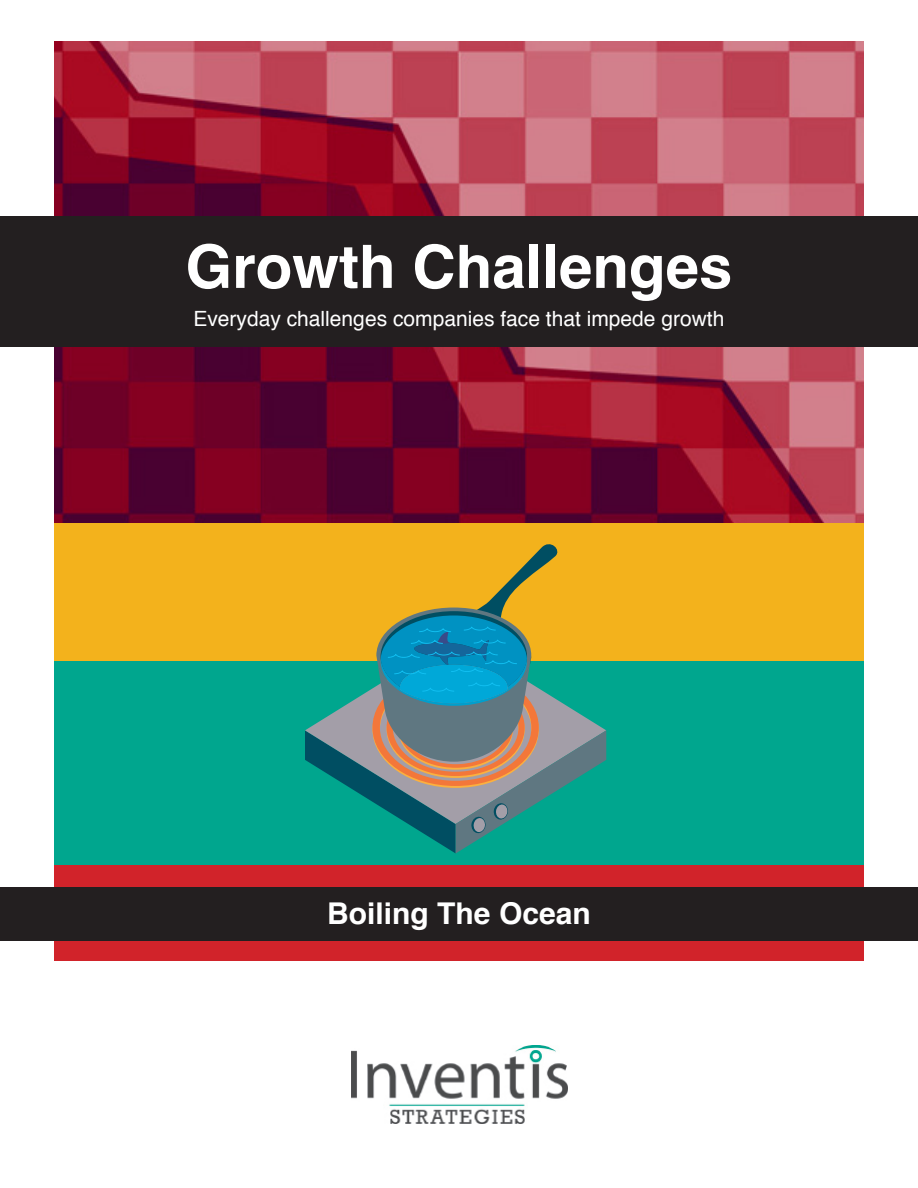
<style>
.page{position:relative;width:918px;height:1188px;background:#fff}
.page>*{position:absolute;margin:0;border:0;box-sizing:border-box;transform-origin:0 0}
.t1{font:700 60px "Helvetica";color:#fff}
.t2{font:700 30px "Helvetica";color:#fff}
.t3{font:21px "Helvetica";color:#fff}
</style>
<div class="page">
<img style="left:54px;top:41px;width:810px;height:482px">
<div style="left:0;top:216px;width:918px;height:130px;background:#231f20"></div>
<div style="left:54px;top:865px;width:810px;height:96px;background:#d1232a"></div>
<img style="left:352px;top:1045px;width:216px;height:78px">
<div style="left:0;top:887px;width:918px;height:54px;background:#231f20"></div>
<div style="left:54px;top:523px;width:810px;height:138px;background:#f3b21c"></div>
<div style="left:54px;top:661px;width:810px;height:204px;background:#00a68e"></div>
<svg style="left:305px;top:544px;width:301px;height:309px"></svg>
<p class="t1" style="left:186px;top:218px;width:548px">Growth Challenges</p>
<p class="t3" style="left:193px;top:302px;width:533px">Everyday challenges companies face that impede growth</p>
<p class="t2" style="left:327px;top:889px;width:265px">Boiling The Ocean</p>
</div>
